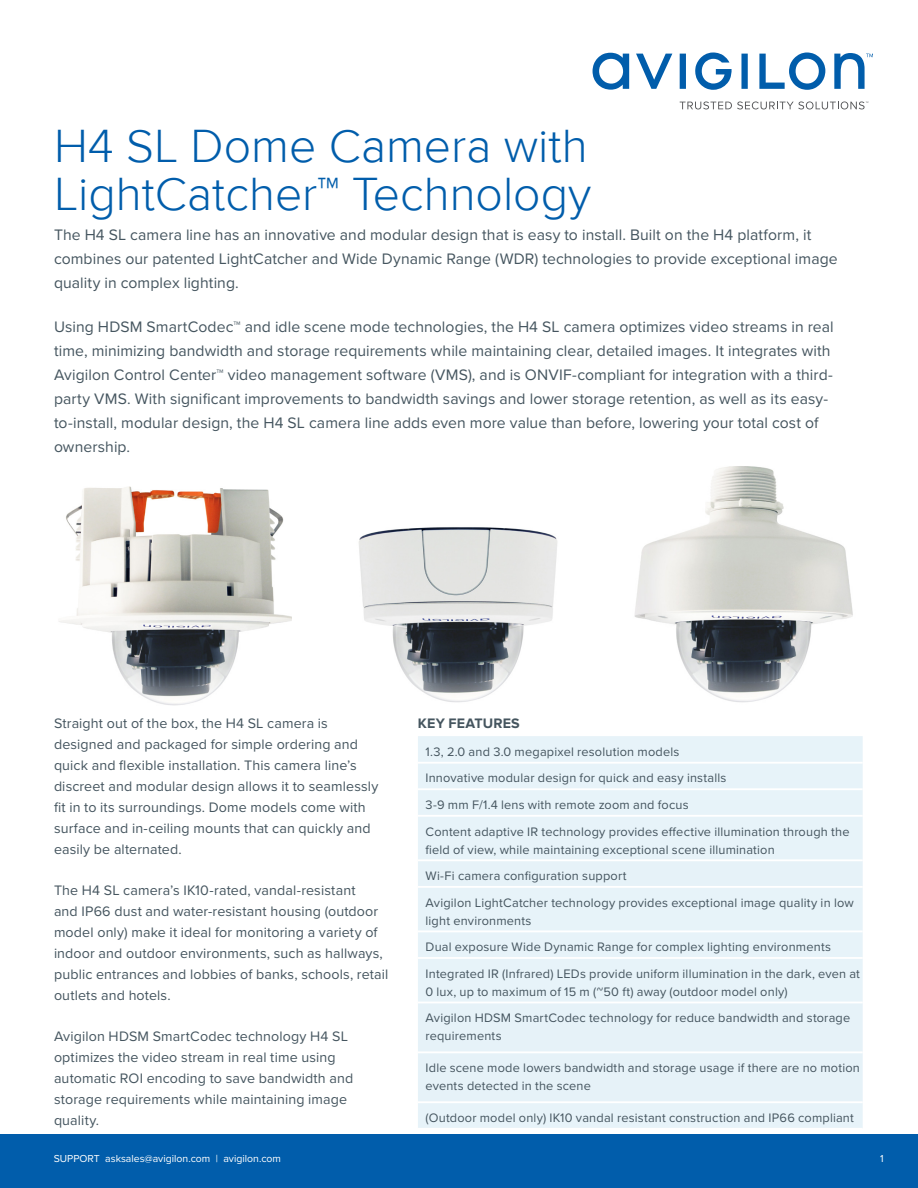
<style>
.page{position:relative;width:918px;height:1188px;background:#fff}
.page>*{position:absolute;margin:0;border:0;box-sizing:border-box;transform-origin:0 0}
.Main_Title{font:300 48px/48px "Proxima Nova";color:#015dab}
.Body{font:15.75px/24px "Proxima Nova";letter-spacing:.005em;color:#45555f}
.Body-2{font:14.25px/21px "Proxima Nova";letter-spacing:.01em;color:#45555f}
.Section_Headings{font:700 14.25px "Proxima Nova";letter-spacing:.015em;color:#45555f}
.Spec_body{font:12.75px/18px "Proxima Nova";letter-spacing:.015em;color:#45555f}
.Contact{font:10.5px "Proxima Nova";color:#fff}
</style>
<div class="page">
<div style="left:0;top:1134px;width:918px;height:54px;background:#015dab"></div>
<svg style="left:593px;top:52px;width:280px;height:38px"></svg>
<svg style="left:680px;top:101px;width:188px;height:8px"></svg>
<div style="left:418px;top:736px;width:445px;height:392px;background:#e7f3f9"></div>
<div style="left:418px;top:861px;width:445px;height:240px;background:#e6f2f8"></div>
<hr style="left:418px;top:762px;width:445px;height:2px;background:#fff">
<hr style="left:418px;top:788px;width:445px;height:2px;background:#fff">
<hr style="left:418px;top:815px;width:445px;height:2px;background:#fff">
<hr style="left:418px;top:930px;width:445px;height:2px;background:#fff">
<hr style="left:418px;top:957px;width:445px;height:2px;background:#fff">
<hr style="left:418px;top:1002px;width:445px;height:1px;background:#fff">
<hr style="left:418px;top:886px;width:445px;height:2px;background:#fff">
<hr style="left:418px;top:1101px;width:445px;height:2px;background:#fff">
<hr style="left:418px;top:859px;width:445px;height:2px;background:#fff">
<hr style="left:418px;top:1051px;width:445px;height:2px;background:#fff">
<img style="left:634px;top:466px;width:219px;height:237px">
<img style="left:59px;top:486px;width:233px;height:220px">
<img style="left:358px;top:527px;width:200px;height:175px">
<p class="Main_Title" style="left:54px;top:123px;width:539px">H4 SL Dome Camera with<br>LightCatcher™ Technology</p>
<p class="Body" style="left:54px;top:223px;width:785px">The H4 SL camera line has an innovative and modular design that is easy to install. Built on the H4 platform, it combines our patented LightCatcher and Wide Dynamic Range (WDR) technologies to provide exceptional image quality in complex lighting.</p>
<p class="Body" style="left:54px;top:315px;width:781px">Using HDSM SmartCodec™ and idle scene mode technologies, the H4 SL camera optimizes video streams in real time, minimizing bandwidth and storage requirements while maintaining clear, detailed images. It integrates with Avigilon Control Center™ video management software (VMS), and is ONVIF-compliant for integration with a third&shy;party VMS. With significant improvements to bandwidth savings and lower storage retention, as well as its easy&shy;to-install, modular design, the H4 SL camera line adds even more value than before, lowering your total cost of ownership.</p>
<p class="Body-2" style="left:54px;top:713px;width:326px">Straight out of the box, the H4 SL camera is designed and packaged for simple ordering and quick and flexible installation. This camera line’s discreet and modular design allows it to seamlessly fit in to its surroundings. Dome models come with surface and in-ceiling mounts that can quickly and easily be alternated.</p>
<p class="Body-2" style="left:54px;top:880px;width:336px">The H4 SL camera’s IK10-rated, vandal-resistant<br>and IP66 dust and water-resistant housing (outdoor model only) make it ideal for monitoring a variety of indoor and outdoor environments, such as hallways, public entrances and lobbies of banks, schools, retail outlets and hotels.</p>
<p class="Body-2" style="left:54px;top:1026px;width:301px">Avigilon HDSM SmartCodec technology H4 SL optimizes the video stream in real time using automatic ROI encoding to save bandwidth and storage requirements while maintaining image quality.</p>
<p class="Section_Headings" style="left:418px;top:715px;width:103px">KEY FEATURES</p>
<p class="Spec_body" style="left:426px;top:743px;width:255px">1.3, 2.0 and 3.0 megapixel resolution models</p>
<p class="Spec_body" style="left:426px;top:770px;width:302px">Innovative modular design for quick and easy installs</p>
<p class="Spec_body" style="left:426px;top:796px;width:265px">3-9 mm F/1.4 lens with remote zoom and focus</p>
<p class="Spec_body" style="left:426px;top:823px;width:426px">Content adaptive IR technology provides effective illumination through the field of view, while maintaining exceptional scene illumination</p>
<p class="Spec_body" style="left:426px;top:867px;width:203px">Wi-Fi camera configuration support</p>
<p class="Spec_body" style="left:426px;top:894px;width:430px">Avigilon LightCatcher technology provides exceptional image quality in low light environments</p>
<p class="Spec_body" style="left:426px;top:938px;width:407px">Dual exposure Wide Dynamic Range for complex lighting environments</p>
<p class="Spec_body" style="left:426px;top:965px;width:436px">Integrated IR (Infrared) LEDs provide uniform illumination in the dark, even at<br>0 lux, up to maximum of 15 m (~50 ft) away (outdoor model only)</p>
<p class="Spec_body" style="left:426px;top:1009px;width:426px">Avigilon HDSM SmartCodec technology for reduce bandwidth and storage requirements</p>
<p class="Spec_body" style="left:426px;top:1059px;width:436px">Idle scene mode lowers bandwidth and storage usage if there are no motion events detected in the scene</p>
<p class="Spec_body" style="left:426px;top:1109px;width:430px">(Outdoor model only) IK10 vandal resistant construction and IP66 compliant</p>
<p class="Contact" style="left:54px;top:1152px;width:229px">SUPPORT asksales@avigilon.com | avigilon.com</p>
<p class="Contact" style="left:880px;top:1152px;width:5px">1</p>
</div>
